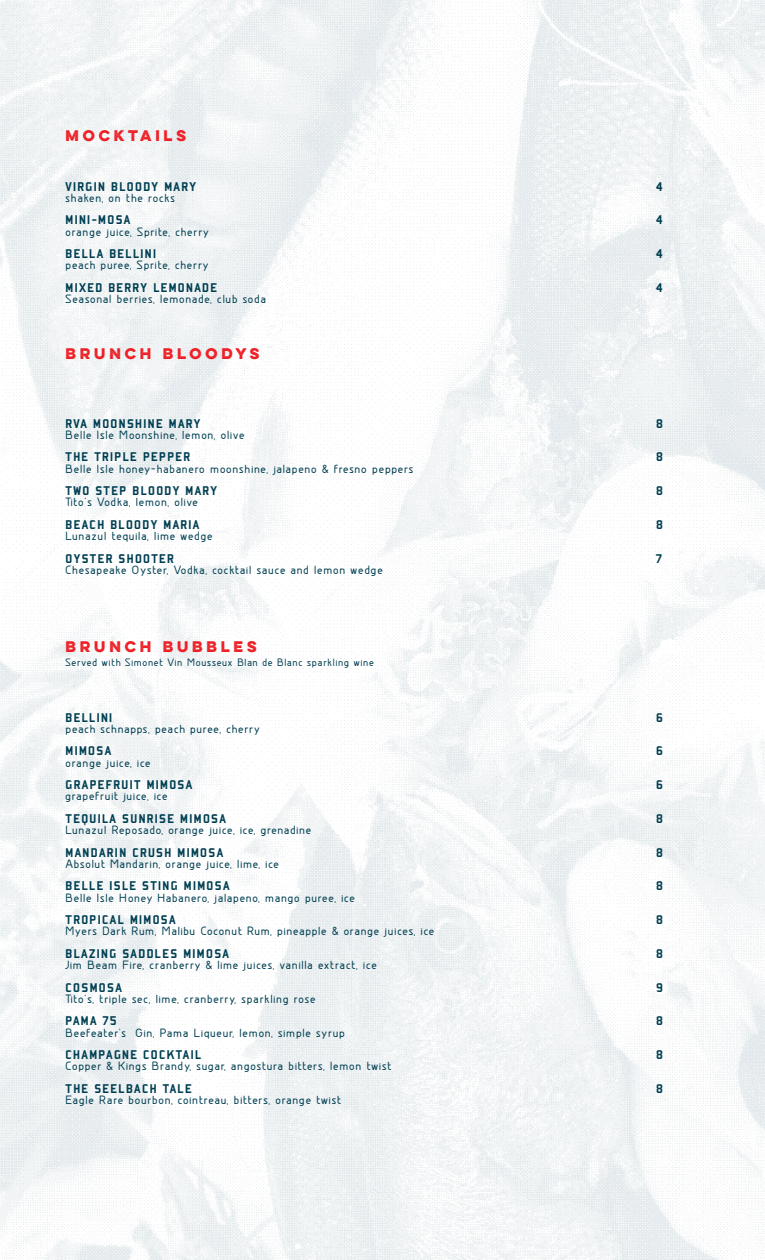
<style>
.page{position:relative;width:765px;height:1260px;background:#fff}
.page>*{position:absolute;margin:0;border:0;box-sizing:border-box;transform-origin:0 0}
.t1{font:13.75px "Bombardier";letter-spacing:.1em;color:#003f52}
.t2{font:700 13.75px "Lulo One";letter-spacing:.05em;color:#ee1d23}
.t3{font:700 11.25px "Greyscale Basic";letter-spacing:.07em;color:#003f52}
.t4{font:700 10px "Greyscale Basic";letter-spacing:.065em;color:#003f52}
</style>
<div class="page">
<img style="left:0;top:0;width:765px;height:1260px">
<p class="t2" style="left:66px;top:125px;width:125px">MOCKTAILS</p>
<p class="t1" style="left:66px;top:179px;width:132px">VIRGIN BLOODY MARY</p>
<p class="t3" style="left:66px;top:191px;width:111px">shaken, on the rocks</p>
<p class="t1" style="left:66px;top:213px;width:66px">MINI-MOSA</p>
<p class="t3" style="left:66px;top:225px;width:145px">orange juice, Sprite, cherry</p>
<p class="t1" style="left:66px;top:246px;width:92px">BELLA BELLINI</p>
<p class="t3" style="left:66px;top:258px;width:144px">peach puree, Sprite, cherry</p>
<p class="t1" style="left:66px;top:280px;width:153px">MIXED BERRY LEMONADE</p>
<p class="t3" style="left:66px;top:292px;width:202px">Seasonal berries, lemonade, club soda</p>
<p class="t2" style="left:66px;top:343px;width:199px">BRUNCH BLOODYS</p>
<p class="t1" style="left:66px;top:416px;width:136px">RVA MOONSHINE MARY</p>
<p class="t3" style="left:66px;top:428px;width:180px">Belle Isle Moonshine, lemon, olive</p>
<p class="t1" style="left:66px;top:450px;width:126px">THE TRIPLE PEPPER</p>
<p class="t3" style="left:66px;top:462px;width:349px">Belle Isle honey-habanero moonshine, jalapeno &amp; fresno peppers</p>
<p class="t1" style="left:66px;top:483px;width:153px">TWO STEP BLOODY MARY</p>
<p class="t3" style="left:66px;top:495px;width:134px">Tito's Vodka, lemon, olive</p>
<p class="t1" style="left:66px;top:517px;width:135px">BEACH BLOODY MARIA</p>
<p class="t3" style="left:66px;top:529px;width:149px">Lunazul tequila, lime wedge</p>
<p class="t1" style="left:66px;top:551px;width:110px">OYSTER SHOOTER</p>
<p class="t3" style="left:66px;top:563px;width:319px">Chesapeake Oyster, Vodka, cocktail sauce and lemon wedge</p>
<p class="t2" style="left:66px;top:636px;width:196px">BRUNCH BUBBLES</p>
<p class="t4" style="left:66px;top:656px;width:310px">Served with Simonet Vin Mousseux Blan de Blanc sparkling wine</p>
<p class="t1" style="left:66px;top:710px;width:48px">BELLINI</p>
<p class="t3" style="left:66px;top:722px;width:196px">peach schnapps, peach puree, cherry</p>
<p class="t1" style="left:66px;top:744px;width:47px">MIMOSA</p>
<p class="t3" style="left:66px;top:756px;width:87px">orange juice, ice</p>
<p class="t1" style="left:66px;top:777px;width:128px">GRAPEFRUIT MIMOSA</p>
<p class="t3" style="left:66px;top:789px;width:103px">grapefruit juice, ice</p>
<p class="t1" style="left:66px;top:811px;width:162px">TEQUILA SUNRISE MIMOSA</p>
<p class="t3" style="left:66px;top:823px;width:247px">Lunazul Reposado, orange juice, ice, grenadine</p>
<p class="t1" style="left:66px;top:845px;width:159px">MANDARIN CRUSH MIMOSA</p>
<p class="t3" style="left:66px;top:857px;width:215px">Absolut Mandarin, orange juice, lime, ice</p>
<p class="t1" style="left:66px;top:879px;width:165px">BELLE ISLE STING MIMOSA</p>
<p class="t3" style="left:66px;top:891px;width:291px">Belle Isle Honey Habanero, jalapeno, mango puree, ice</p>
<p class="t1" style="left:66px;top:912px;width:112px">TROPICAL MIMOSA</p>
<p class="t3" style="left:66px;top:924px;width:370px">Myers Dark Rum, Malibu Coconut Rum, pineapple &amp; orange juices, ice</p>
<p class="t1" style="left:66px;top:946px;width:165px">BLAZING SADDLES MIMOSA</p>
<p class="t3" style="left:66px;top:958px;width:313px">Jim Beam Fire, cranberry &amp; lime juices, vanilla extract, ice</p>
<p class="t1" style="left:66px;top:980px;width:58px">COSMOSA</p>
<p class="t3" style="left:66px;top:992px;width:251px">Tito's, triple sec, lime, cranberry, sparkling rose</p>
<p class="t1" style="left:66px;top:1014px;width:53px">PAMA 75</p>
<p class="t3" style="left:66px;top:1026px;width:280px">Beefeater's Gin, Pama Liqueur, lemon, simple syrup</p>
<p class="t1" style="left:66px;top:1047px;width:137px">CHAMPAGNE COCKTAIL</p>
<p class="t3" style="left:66px;top:1059px;width:327px">Copper &amp; Kings Brandy, sugar, angostura bitters, lemon twist</p>
<p class="t1" style="left:66px;top:1081px;width:128px">THE SEELBACH TALE</p>
<p class="t3" style="left:66px;top:1093px;width:277px">Eagle Rare bourbon, cointreau, bitters, orange twist</p>
<p class="t1" style="left:656px;top:179px;width:8px">4</p>
<p class="t1" style="left:656px;top:213px;width:8px">4</p>
<p class="t1" style="left:656px;top:246px;width:8px">4</p>
<p class="t1" style="left:656px;top:280px;width:8px">4</p>
<p class="t1" style="left:656px;top:416px;width:8px">8</p>
<p class="t1" style="left:656px;top:450px;width:8px">8</p>
<p class="t1" style="left:656px;top:483px;width:8px">8</p>
<p class="t1" style="left:656px;top:517px;width:8px">8</p>
<p class="t1" style="left:656px;top:551px;width:7px">7</p>
<p class="t1" style="left:656px;top:710px;width:8px">6</p>
<p class="t1" style="left:656px;top:744px;width:8px">6</p>
<p class="t1" style="left:656px;top:777px;width:8px">6</p>
<p class="t1" style="left:656px;top:811px;width:8px">8</p>
<p class="t1" style="left:656px;top:845px;width:8px">8</p>
<p class="t1" style="left:656px;top:879px;width:8px">8</p>
<p class="t1" style="left:656px;top:912px;width:8px">8</p>
<p class="t1" style="left:656px;top:946px;width:8px">8</p>
<p class="t1" style="left:656px;top:980px;width:8px">9</p>
<p class="t1" style="left:656px;top:1014px;width:8px">8</p>
<p class="t1" style="left:656px;top:1047px;width:8px">8</p>
<p class="t1" style="left:656px;top:1081px;width:8px">8</p>
</div>
